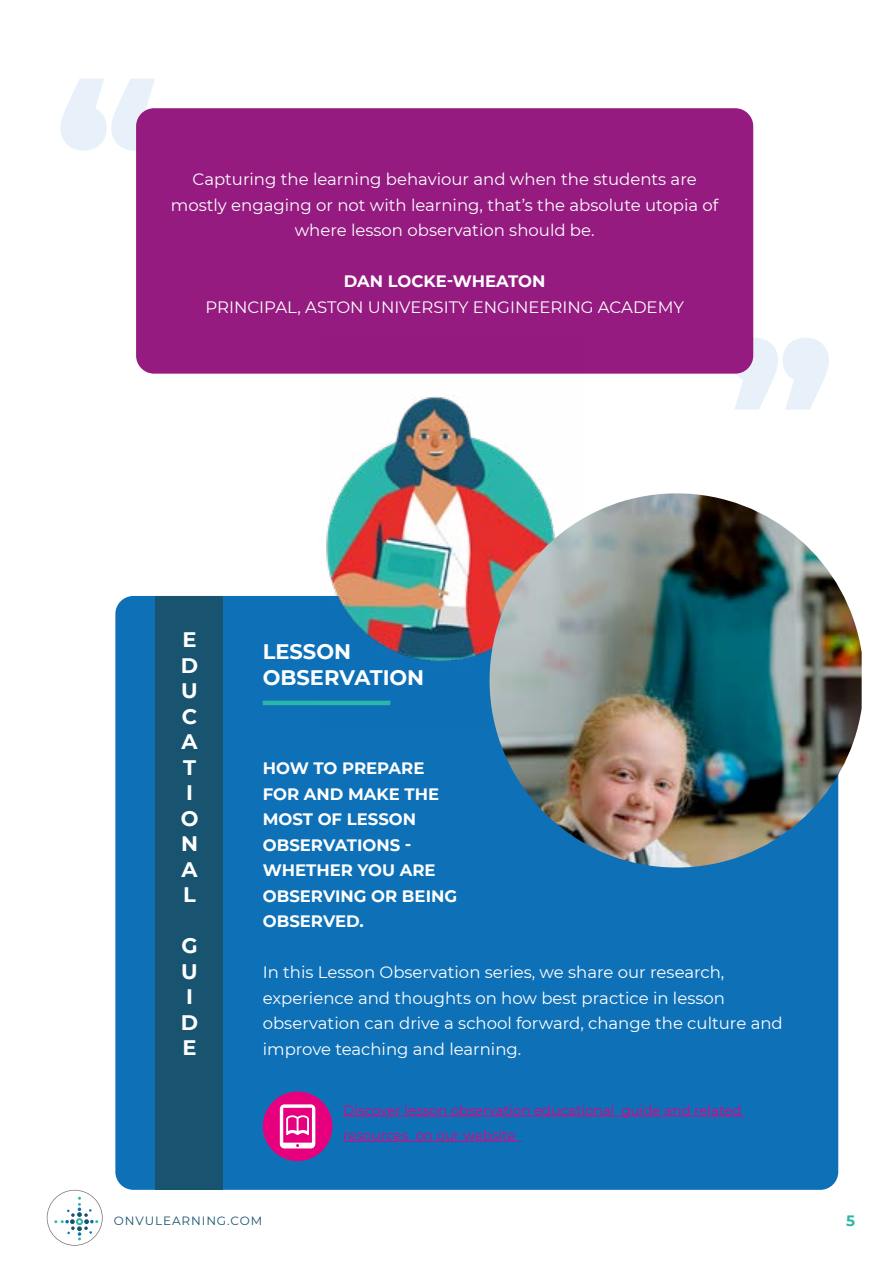
<style>
.page{position:relative;width:893px;height:1263px;background:#fff}
.page>*{position:absolute;margin:0;border:0;box-sizing:border-box;transform-origin:0 0}
.t1{font:700 21px/25.5px "Montserrat";color:#fff}
.t2{font:16.5px/25.5px "Montserrat";color:#fff;text-align:center}
.t3{font:700 16.5px/25.5px "Montserrat";color:#fff}
.t4{font:700 15px "Montserrat";color:#2bb6aa}
.t5{font:13.5px/25.5px "Montserrat";color:#e6007e}
.t6{font:12px "Montserrat";letter-spacing:.075em;color:#18536f}
</style>
<div class="page">
<svg style="left:60px;top:79px;width:95px;height:72px"></svg>
<svg style="left:735px;top:338px;width:94px;height:72px"></svg>
<div style="left:136px;top:108px;width:617px;height:266px;background:#951b81;border-radius:18px"></div>
<div style="left:115px;top:596px;width:723px;height:594px;background:#0e71b8;border-radius:18px"></div>
<div style="left:155px;top:596px;width:68px;height:594px;background:#18536f"></div>
<img style="left:318px;top:373px;width:265px;height:333px">
<img style="left:490px;top:493px;width:372px;height:374px">
<hr style="left:263px;top:701px;width:127px;height:4px;background:#2bb6aa">
<div style="left:263px;top:1091px;width:69px;height:70px;background:#e6007e;border-radius:50%"></div>
<svg style="left:280px;top:1104px;width:35px;height:44px"></svg>
<hr style="left:343px;top:1115px;width:402px;height:1px;background:#e6007e">
<hr style="left:343px;top:1141px;width:176px;height:1px;background:#e6007e">
<svg style="left:47px;top:1190px;width:56px;height:56px"></svg>
<p class="t2" style="left:171px;top:166px;width:549px">Capturing the learning behaviour and when the students are mostly engaging or not with learning, that’s the absolute utopia of where lesson observation should be.</p>
<p class="t3" style="left:344px;top:268px;width:203px">DAN LOCKE-WHEATON</p>
<p class="t2" style="left:205px;top:293px;width:480px">PRINCIPAL, ASTON UNIVERSITY ENGINEERING ACADEMY</p>
<p class="t1" style="left:181px;top:626px;width:19px">E<br>D<br>U<br>C<br>A<br>T<br>I<br>O<br>N<br>A<br>L</p>
<p class="t1" style="left:181px;top:932px;width:19px">G<br>U<br>I<br>D<br>E</p>
<p class="t1" style="left:263px;top:638px;width:163px">LESSON<br>OBSERVATION</p>
<p class="t3" style="left:263px;top:755px;width:196px">HOW TO PREPARE<br>FOR AND MAKE THE<br>MOST OF LESSON<br>OBSERVATIONS -<br>WHETHER YOU ARE<br>OBSERVING OR BEING<br>OBSERVED.</p>
<p class="t2" style="left:263px;top:959px;width:521px;text-align:left">In this Lesson Observation series, we share our research, experience and thoughts on how best practice in lesson observation can drive a school forward, change the culture and improve teaching and learning.</p>
<p class="t5" style="left:343px;top:1097px;width:400px">Discover lesson observation educational guide and related resources on our website</p>
<p class="t6" style="left:114px;top:1212px;width:150px">ONVULEARNING.COM</p>
<p class="t4" style="left:846px;top:1209px;width:10px">5</p>
</div>
